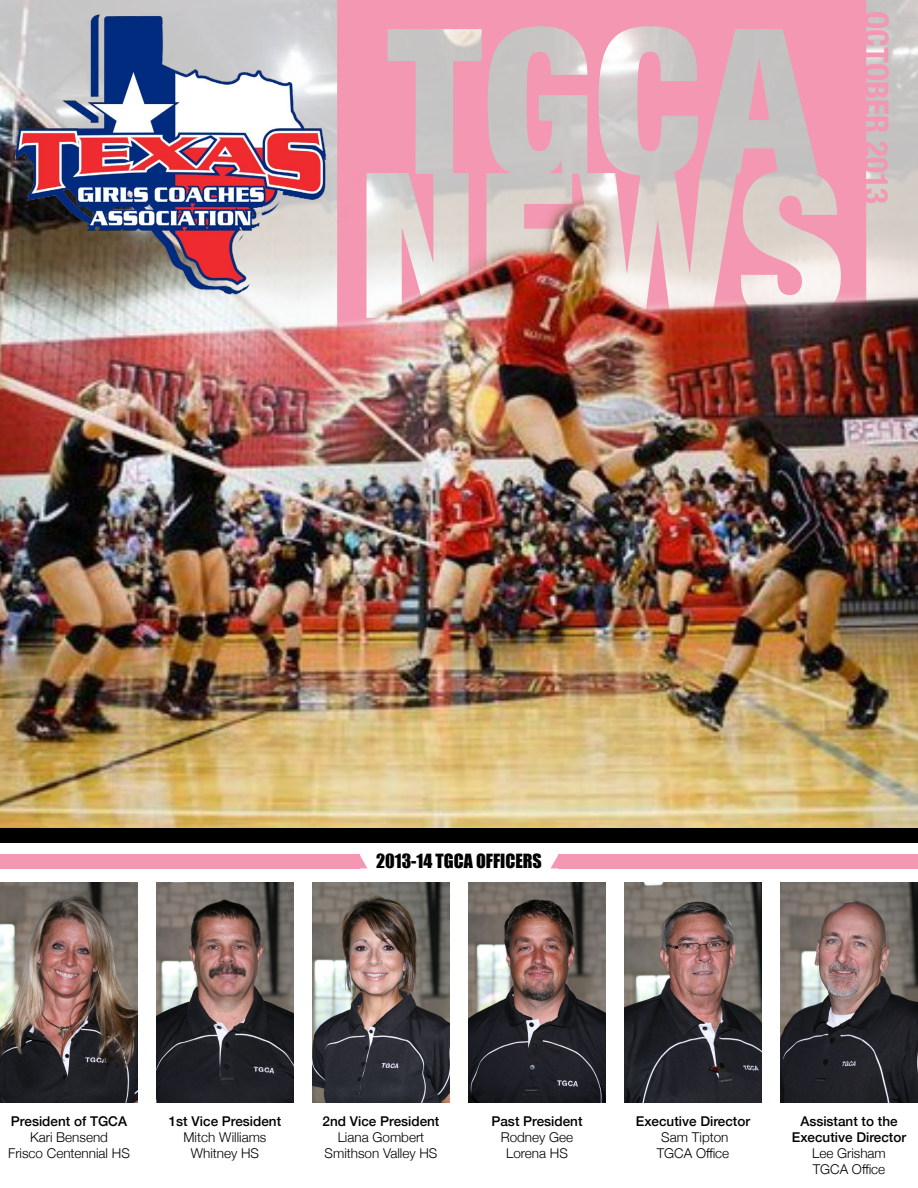
<style>
.page{position:relative;width:918px;height:1188px;background:#fff}
.page>*{position:absolute;margin:0;border:0;box-sizing:border-box;transform-origin:0 0}
.t1{font:700 condensed 32.85px "Helvetica Neue";color:#f497b2}
.t2{font:18px "Impact";color:#000}
.t3{font:300 13.5px/16.2px "Helvetica Neue";color:#000;text-align:center}
.t4{font:500 13.5px/16.2px "Helvetica Neue";color:#000;text-align:center}
</style>
<div class="page">
<img style="left:0;top:0;width:918px;height:828px">
<img style="left:337px;top:0;width:529px;height:350px">
<img style="left:15px;top:0;width:330px;height:314px">
<img style="left:0;top:883px;width:138px;height:219px">
<img style="left:780px;top:883px;width:138px;height:219px">
<img style="left:312px;top:883px;width:138px;height:219px">
<img style="left:157px;top:883px;width:137px;height:219px">
<img style="left:468px;top:883px;width:138px;height:219px">
<img style="left:624px;top:883px;width:138px;height:219px">
<div style="left:559px;top:854px;width:359px;height:14px;background:#f497b2"></div>
<svg style="left:551px;top:854px;width:8px;height:14px"></svg>
<div style="left:0;top:854px;width:359px;height:14px;background:#f497b2"></div>
<svg style="left:359px;top:854px;width:8px;height:14px"></svg>
<div style="left:0;top:828px;width:918px;height:15px;background:#000"></div>
<h1 class="t1" style="left:904px;top:11px;width:194px;rotate:90deg">OCTOBER 2013</h1>
<h2 class="t2" style="left:376px;top:847px;width:167px">2013-14 TGCA OFFICERS</h2>
<p class="t4" style="left:11px;top:1112px;width:118px">President of TGCA</p>
<p class="t3" style="left:8px;top:1128px;width:123px">Kari Bensend<br>Frisco Centennial HS</p>
<p class="t4" style="left:169px;top:1112px;width:114px">1st Vice President</p>
<p class="t3" style="left:184px;top:1128px;width:84px">Mitch Williams<br>Whitney HS</p>
<p class="t4" style="left:323px;top:1112px;width:118px">2nd Vice President</p>
<p class="t3" style="left:325px;top:1128px;width:114px">Liana Gombert<br>Smithson Valley HS</p>
<p class="t4" style="left:491px;top:1112px;width:93px">Past President</p>
<p class="t3" style="left:501px;top:1128px;width:74px">Rodney Gee<br>Lorena HS</p>
<p class="t4" style="left:636px;top:1112px;width:116px">Executive Director</p>
<p class="t3" style="left:657px;top:1128px;width:74px">Sam Tipton<br>TGCA Office</p>
<p class="t4" style="left:792px;top:1112px;width:116px">Assistant to the<br>Executive Director</p>
<p class="t3" style="left:812px;top:1145px;width:75px;text-align:left">Lee Grisham<br>TGCA Office</p>
</div>
